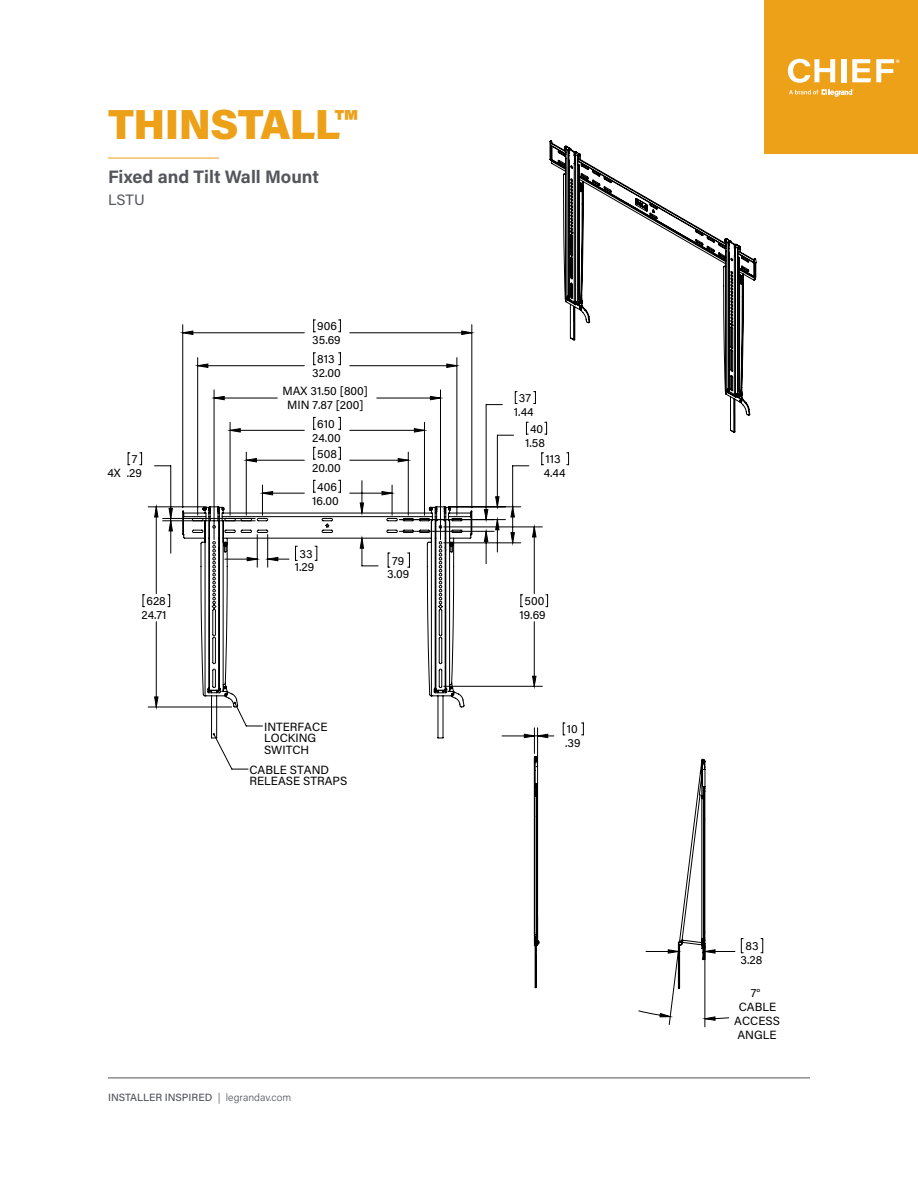
<style>
.page{position:relative;width:918px;height:1188px;background:#fff}
.page>*{position:absolute;margin:0;border:0;box-sizing:border-box;transform-origin:0 0}
.t1{font:900 42px "Acumin Pro";letter-spacing:-.015em;color:#eda118}
.t2{font:700 18px "Acumin Pro";color:#54565b}
.t3{font:15px "Acumin Pro";color:#54565b}
.t4{font:11.85px/14px "Acumin Pro";color:#000;text-align:center}
.t5{font:500 10.5px "Acumin Pro";letter-spacing:-.005em;color:#54565b}
.s1{font-weight:300}
</style>
<div class="page">
<div style="left:764px;top:0;width:154px;height:154px;background:#eda118"></div>
<svg style="left:788px;top:59px;width:47px;height:24px"></svg>
<div style="left:841px;top:59px;width:5px;height:23px;background:#fff"></div>
<svg style="left:852px;top:59px;width:47px;height:23px"></svg>
<svg style="left:789px;top:89px;width:65px;height:8px"></svg>
<hr style="left:108px;top:158px;width:111px;height:1px;background:#eda118">
<hr style="left:108px;top:1078px;width:702px;height:1px;background:#54565b">
<svg style="left:549px;top:140px;width:208px;height:293px"></svg>
<svg style="left:533px;top:723px;width:230px;height:304px"></svg>
<svg style="left:705px;top:1017px;width:10px;height:3px"></svg>
<svg style="left:660px;top:1014px;width:10px;height:3px"></svg>
<svg style="left:534px;top:756px;width:181px;height:233px"></svg>
<svg style="left:128px;top:319px;width:441px;height:451px"></svg>
<svg style="left:155px;top:331px;width:381px;height:376px"></svg>
<svg style="left:182px;top:506px;width:290px;height:233px"></svg>
<h1 class="t1" style="left:108px;top:94px;width:250px">THINSTALL™</h1>
<h2 class="t2" style="left:108px;top:164px;width:212px">Fixed and Tilt Wall Mount</h2>
<p class="t3" style="left:108px;top:190px;width:38px">LSTU</p>
<p class="t4" style="left:132px;top:452px;width:7px">7</p>
<p class="t4" style="left:108px;top:466px;width:36px">4X .29</p>
<p class="t4" style="left:147px;top:593px;width:21px">628</p>
<p class="t4" style="left:142px;top:607px;width:27px">24.71</p>
<p class="t4" style="left:317px;top:319px;width:21px">906</p>
<p class="t4" style="left:312px;top:333px;width:30px">35.69</p>
<p class="t4" style="left:317px;top:351px;width:19px">813</p>
<p class="t4" style="left:312px;top:365px;width:30px">32.00</p>
<p class="t4" style="left:282px;top:384px;width:87px">MAX 31.50 [800]</p>
<p class="t4" style="left:287px;top:398px;width:78px">MIN 7.87 [200]</p>
<p class="t4" style="left:317px;top:416px;width:19px">610</p>
<p class="t4" style="left:312px;top:430px;width:30px">24.00</p>
<p class="t4" style="left:317px;top:446px;width:21px">508</p>
<p class="t4" style="left:312px;top:460px;width:30px">20.00</p>
<p class="t4" style="left:317px;top:479px;width:21px">406</p>
<p class="t4" style="left:312px;top:493px;width:28px">16.00</p>
<p class="t4" style="left:295px;top:546px;width:21px;line-height:13.4px">33<br>1.29</p>
<p class="t4" style="left:387px;top:553px;width:24px;line-height:13.4px">79<br>3.09</p>
<p class="t4" style="left:264px;top:720px;width:65px;line-height:11.6px;text-align:left">INTERFACE<br>LOCKING<br>SWITCH</p>
<p class="t4" style="left:249px;top:763px;width:99px;line-height:11.6px;text-align:left">CABLE STAND<br>RELEASE STRAPS</p>
<p class="t4" style="left:519px;top:390px;width:14px">37</p>
<p class="t4" style="left:525px;top:435px;width:21px">1.58</p>
<p class="t4" style="left:514px;top:404px;width:21px">1.44</p>
<p class="t4" style="left:530px;top:421px;width:15px">40</p>
<p class="t4" style="left:545px;top:452px;width:17px">113</p>
<p class="t4" style="left:544px;top:466px;width:23px">4.44</p>
<p class="t4" style="left:525px;top:593px;width:21px">500</p>
<p class="t4" style="left:520px;top:607px;width:28px">19.69</p>
<p class="t4" style="left:567px;top:722px;width:12px">10</p>
<p class="t4" style="left:565px;top:736px;width:17px">.39</p>
<p class="t5" style="left:108px;top:1091px;width:185px">INSTALLER INSPIRED <span class="s1">| legrandav.com</span></p>
<p class="t4" style="left:741px;top:939px;width:23px;line-height:13.4px">83<br>3.28</p>
<p class="t4" style="left:734px;top:986px;width:47px">7°<br>CABLE<br>ACCESS<br>ANGLE</p>
</div>
